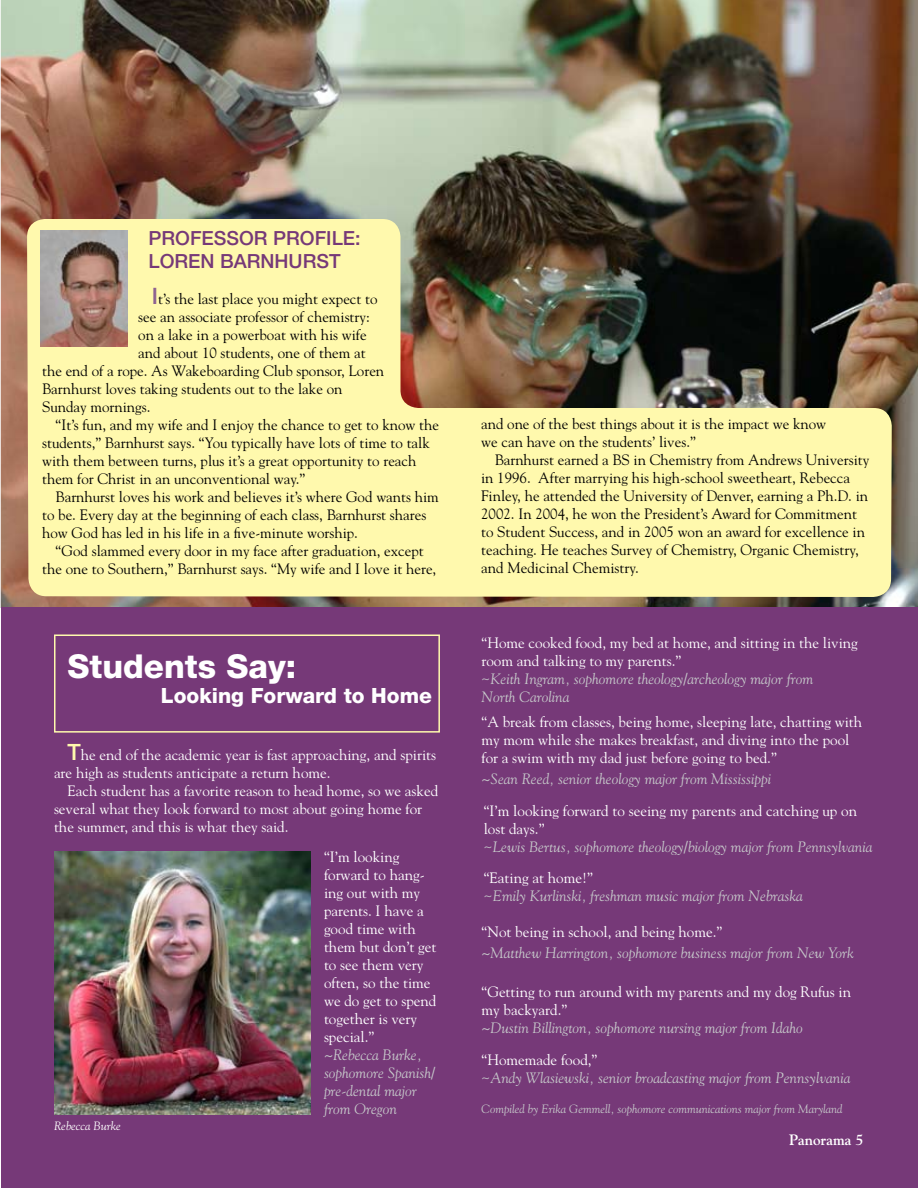
<style>
.page{position:relative;width:918px;height:1188px;background:#fff}
.page>*{position:absolute;margin:0;border:0;box-sizing:border-box;transform-origin:0 0}
.t1{font:800 33px "Helvetica Neue";color:#fff}
.t2{font:800 21px "Helvetica Neue";color:#fff}
.t3{font:500 19.5px/23.4px "Helvetica Neue";color:#763978}
.t4{font:15.15px "Goudy";color:#000}
.t5{font:15px/18px "Goudy";color:#000}
.t6{font:15px/18px "Goudy";color:#fff}
.t7{font:italic 15px/18px "Goudy";color:#c6c8ca}
.t8{font:700 15px "Goudy";color:#fff}
.t9{font:italic 12px "Goudy";color:#c6c8ca}
.t10{font:italic 12px "Goudy";color:#fff}
.s1{font-family:"Helvetica Neue";font-weight:500;font-size:22.65px;color:#8e6290}
.s2{font-family:"Helvetica Neue";font-weight:500;font-size:22.5px;color:#fff9ad}
.s3{font-size:15.15px}
.s4{color:#c6c8ca}
.s5{font-style:italic;color:#c6c8ca}
.s6{font-style:normal;color:#fff}
.s7{font-style:normal}
</style>
<div class="page">
<img style="left:0;top:0;width:918px;height:608px">
<svg style="left:27px;top:219px;width:865px;height:378px;background:#c9c188"></svg>
<div style="left:1px;top:608px;width:917px;height:580px;background:#763978"></div>
<img style="left:54px;top:851px;width:256px;height:264px">
<img style="left:40px;top:230px;width:88px;height:117px">
<div style="left:54px;top:634px;width:386px;height:99px;border:2px solid #fff9ad"></div>
<h3 class="t3" style="left:148px;top:226px;width:214px">PROFESSOR PROFILE:<br>LORE</h3>
<h3 class="t3" style="left:201px;top:249px;width:142px">N BARNHURST</h3>
<p class="t5" style="left:152px;top:290px;width:227px"><span class="s1">I</span>t’s the last place you might expect to</p>
<p class="t5" style="left:138px;top:308px;width:233px">see an associate professor of chemistry:</p>
<p class="t5" style="left:138px;top:326px;width:230px">on a lake in a powerboat with his wife</p>
<p class="t5" style="left:138px;top:344px;width:229px">and about 10 students, one of them at</p>
<p class="t5" style="left:42px;top:362px;width:344px">the end of a rope. As Wakeboarding Club sponsor, Loren</p>
<p class="t5" style="left:42px;top:380px;width:302px">Barnhurst loves taking students out to the lake on</p>
<p class="t5" style="left:42px;top:398px;width:110px">Sunday mornings.</p>
<p class="t5" style="left:56px;top:416px;width:385px">“It’s fun, and my wife and I enjoy the chance to get to know the</p>
<p class="t5" style="left:42px;top:434px;width:389px">students,” Barnhurst says. “You typically have lots of time to talk</p>
<p class="t5" style="left:42px;top:452px;width:376px">with them between turns, plus it’s a great opportunity to reach</p>
<p class="t5" style="left:42px;top:470px;width:265px">them for Christ in an unconventional way.”</p>
<p class="t5" style="left:56px;top:488px;width:385px">Barnhurst loves his work and believes it’s where God wants him</p>
<p class="t5" style="left:42px;top:506px;width:386px">to be. Every day at the beginning of each class, Barnhurst shares</p>
<p class="t5" style="left:42px;top:524px;width:317px">how God has led in his life in a five-minute worship.</p>
<p class="t5" style="left:56px;top:542px;width:370px">“God slammed every door in my face after graduation, except</p>
<p class="t5" style="left:42px;top:560px;width:396px">the one to Southern,” Barnhurst says. “My wife and I love it here,</p>
<h1 class="t1" style="left:68px;top:646px;width:230px">Students Say:</h1>
<h2 class="t2" style="left:161px;top:683px;width:273px">Looking Forward to Home</h2>
<p class="t6" style="left:54px;top:746px;width:384px;text-indent:14px"><span class="s2">T</span>he end of the academic year is fast approaching, and spirits are high as students anticipate a return home.</p>
<p class="t6" style="left:54px;top:782px;width:386px;text-indent:14px">Each student has a favorite reason to head home, so we asked several what they look forward to most about going home for the summer, and this is what they said.</p>
<p class="t10" style="left:54px;top:1119px;width:68px">Rebecca Burke</p>
<p class="t6" style="left:324px;top:848px;width:114px">“I’m looking forward to hang&shy;ing out with my parents. I have a good time with them but don’t get to see them very often, so the time we do get to spend together is very special.”</p>
<p class="t7" style="left:324px;top:1046px;width:113px">~Rebecca Burke, sophomore Spanish/ pre-dental major from Oregon</p>
<p class="t5" style="left:481px;top:414px;width:347px">and one of the best things about it is the impact we know we can have on the students’ lives.”</p>
<p class="t5" style="left:481px;top:450px;width:390px;text-indent:14px">Barnhurst earned a BS in Chemistry from Andrews University in 1996. After marrying his high-school sweetheart, Rebecca Finley, he attended the University of Denver, earning a Ph.D. in 2002. In 2004, he won the President’s Award for Commitment to Student Success, and in 2005 won an award for excellence in teaching. He teaches Survey of Chemistry, Organic Chemis<span class="s3">try,</span></p>
<p class="t4" style="left:481px;top:558px;width:159px">and Medicinal Chemistry.</p>
<p class="t6" style="left:482px;top:634px;width:378px">“Home cooked food, my bed at home, and sitting in the living room and talking to my parents.”<br><span class="s4">~</span><span class="s5">Keith Ingram, sophomore theology/archeology major from<br>North Carolina</span></p>
<p class="t6" style="left:482px;top:713px;width:382px">“A break from classes, being home, sleeping late, chatting with my mom while she makes breakfast, and diving into the pool for a swim with my dad just before going to bed.”</p>
<p class="t7" style="left:482px;top:770px;width:291px">~Sean Reed, senior theology major from Mississippi</p>
<p class="t6" style="left:484px;top:802px;width:390px">“I’m looking forward to seeing my parents and catching up on lost days.”<br><span class="s4">~</span><span class="s5">Lewis Bertus, sophomore theology/biology major from Pennsylvania</span></p>
<p class="t7" style="left:484px;top:869px;width:320px"><span class="s6">“Eating at home!”<br></span><span class="s7">~</span>Emily Kurlinski, freshman music major from Nebraska</p>
<p class="t6" style="left:482px;top:923px;width:242px">“Not being in school, and being home.”</p>
<p class="t7" style="left:482px;top:944px;width:374px">~Matthew Harrington, sophomore business major from New York</p>
<p class="t6" style="left:482px;top:983px;width:371px">“Getting to run around with my parents and my dog Rufus in my backyard.”</p>
<p class="t7" style="left:482px;top:1019px;width:323px">~Dustin Billington, sophomore nursing major from Idaho</p>
<p class="t7" style="left:482px;top:1051px;width:370px"><span class="s6">“Homemade food,”<br></span><span class="s7">~</span>Andy Wlasiewski, senior broadcasting major from Pennsylvania</p>
<p class="t9" style="left:482px;top:1102px;width:363px">Compiled by Erika Gemmell, sophomore communications major from Maryland</p>
<p class="t8" style="left:789px;top:1131px;width:64px">Panorama</p>
</div>
